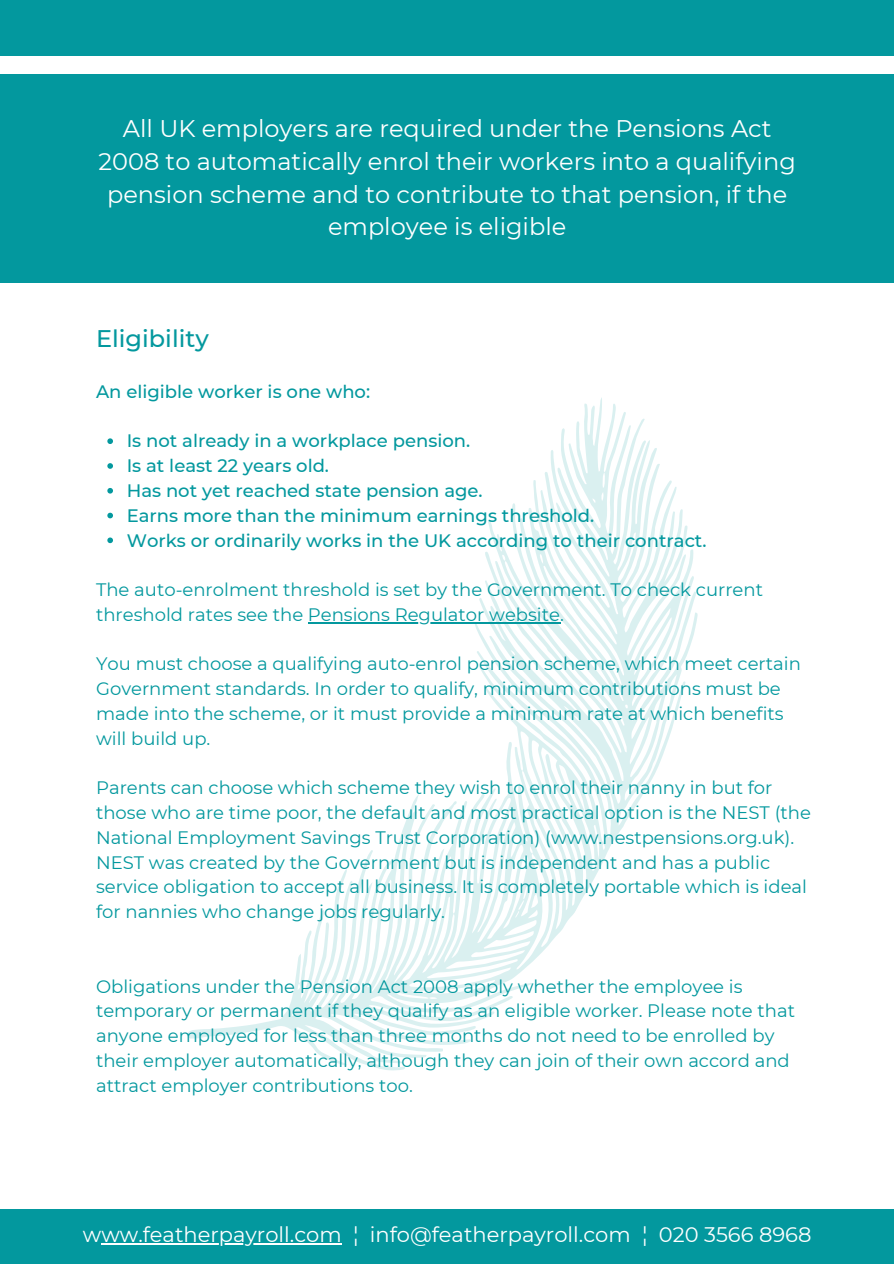
<style>
.page{position:relative;width:894px;height:1264px;background:#fff}
.page>*{position:absolute;margin:0;border:0;box-sizing:border-box;transform-origin:0 0}
.t1{font:24px/32.7px "Montserrat";color:#fff;text-align:center}
.t2{font:500 24px "Montserrat";color:#03989e}
.t3{font:21px "Montserrat";color:#fff}
.t4{font:18px/24.8px "Montserrat";color:#03989e}
.t5{font:500 18px "Montserrat";color:#03989e}
</style>
<div class="page">
<div style="left:0;top:0;width:893px;height:55px;background:#03989e"></div>
<div style="left:0;top:1209px;width:893px;height:54px;background:#03989e"></div>
<svg style="left:107px;top:438px;width:6px;height:6px"></svg>
<svg style="left:107px;top:463px;width:6px;height:6px"></svg>
<svg style="left:107px;top:488px;width:6px;height:5px"></svg>
<svg style="left:107px;top:512px;width:6px;height:6px"></svg>
<svg style="left:107px;top:537px;width:6px;height:6px"></svg>
<svg style="left:187px;top:398px;width:511px;height:673px"></svg>
<div style="left:0;top:74px;width:893px;height:208px;background:#03989e"></div>
<hr style="left:101px;top:1243px;width:240px;height:1px;background:#fff">
<p class="t1" style="left:98px;top:112px;width:698px">All UK employers are required under the Pensions Act 2008 to automatically enrol their workers into a qualifying pension scheme and to contribute to that pension, if the employee is eligible</p>
<p class="t2" style="left:96px;top:324px;width:114px">Eligibility</p>
<p class="t5" style="left:96px;top:380px;width:275px">An eligible worker is one who:</p>
<p class="t5" style="left:127px;top:430px;width:345px">Is not already in a workplace pension.</p>
<p class="t5" style="left:127px;top:455px;width:204px">Is at least 22 years old.</p>
<p class="t5" style="left:127px;top:479px;width:357px">Has not yet reached state pension age.</p>
<p class="t5" style="left:127px;top:504px;width:469px">Earns more than the minimum earnings threshold.</p>
<p class="t5" style="left:127px;top:529px;width:581px">Works or ordinarily works in the UK according to their contract.</p>
<p class="t4" style="left:96px;top:577px;width:668px">The auto-enrolment threshold is set by the Government. To check current threshold rates see the Pensions Regulator website.</p>
<p class="t4" style="left:96px;top:651px;width:706px">You must choose a qualifying auto-enrol pension scheme, which meet certain Government standards. In order to qualify, minimum contributions must be made into the scheme, or it must provide a minimum rate at which benefits will build up.</p>
<p class="t4" style="left:96px;top:775px;width:716px">Parents can choose which scheme they wish to enrol their nanny in but for those who are time poor, the default and most practical option is the NEST (the National Employment Savings Trust Corporation) (www.nestpensions.org.uk).<br>NEST was created by the Government but is independent and has a public service obligation to accept all business. It is completely portable which is ideal for nannies who change jobs regularly.</p>
<p class="t4" style="left:96px;top:973px;width:700px">Obligations under the Pension Act 2008 apply whether the employee is temporary or permanent if they qualify as an eligible worker. Please note that anyone employed for less than three months do not need to be enrolled by their employer automatically, although they can join of their own accord and attract employer contributions too.</p>
<p class="t3" style="left:83px;top:1221px;width:729px">www.featherpayroll.com ¦ info@featherpayroll.com ¦ 020 3566 8968</p>
</div>
